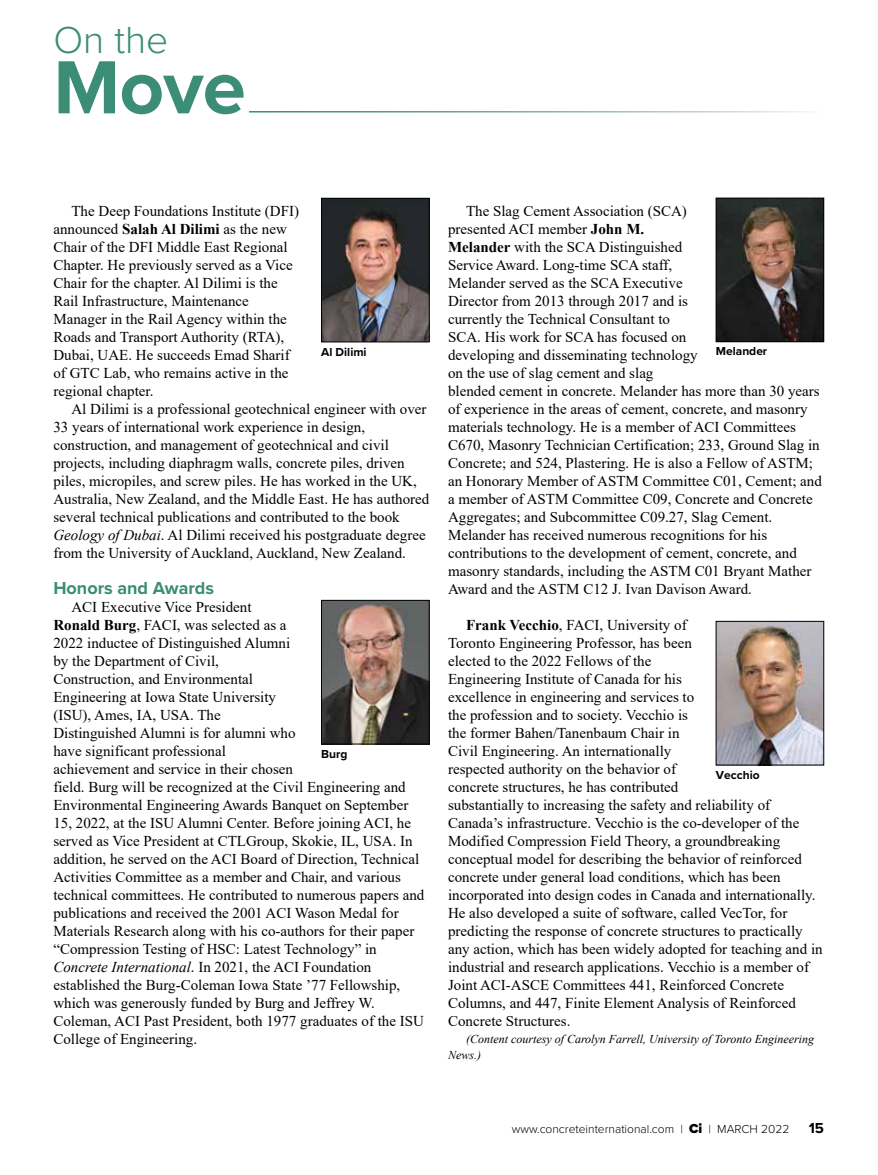
<style>
.page{position:relative;width:878px;height:1175px;background:#fff}
.page>*{position:absolute;margin:0;border:0;box-sizing:border-box;transform-origin:0 0}
.t1{font:700 78px "Proxima Nova";color:#3b8d75}
.t2{font:300 39px "Proxima Nova";color:#3b8d75}
.t3{font:700 18px "Proxima Nova";color:#3b8d75}
.t4{font:15px/18px "Times New Roman";color:#000}
.t5{font:700 15px "Proxima Nova";color:#000}
.t6{font:italic 12px/16.5px "Times New Roman";color:#000}
.t7{font:300 12px "Proxima Nova";color:#000}
.t8{font:700 12px "Proxima Nova";color:#000}
.s1{font-weight:700}
.s2{font-style:italic}
.s3{font-weight:900;font-size:13.5px}
</style>
<div class="page">
<img style="left:323px;top:200px;width:104px;height:140px">
<div style="left:321px;top:198px;width:108px;height:144px;border:1px solid #000"></div>
<img style="left:717px;top:200px;width:104px;height:140px">
<div style="left:715px;top:198px;width:108px;height:144px;border:1px solid #000"></div>
<img style="left:323px;top:602px;width:104px;height:140px">
<div style="left:321px;top:600px;width:108px;height:144px;border:1px solid #000"></div>
<img style="left:717px;top:623px;width:104px;height:140px">
<h2 class="t2" style="left:53px;top:11px;width:116px">On the</h2>
<h1 class="t1" style="left:53px;top:29px;width:194px">Move</h1>
<p class="t4" style="left:448px;top:201px;width:375px;text-indent:18px">The Slag Cement Association (SCA)<br>presented ACI member <span class="s1">John M.<br>Melander</span> with the SCA Distinguished<br>Service Award. Long-time SCA staff,<br>Melander served as the SCA Executive<br>Director from 2013 through 2017 and is<br>currently the Technical Consultant to<br>SCA. His work for SCA has focused on<br>developing and disseminating technology<br>on the use of slag cement and slag<br>blended cement in concrete. Melander has more than 30 years of experience in the areas of cement, concrete, and masonry materials technology. He is a member of ACI Committees C670, Masonry Technician Certification; 233, Ground Slag in Concrete; and 524, Plastering. He is also a Fellow of ASTM; an Honorary Member of ASTM Committee C01, Cement; and a member of ASTM Committee C09, Concrete and Concrete Aggregates; and Subcommittee C09.27, Slag Cement.<br>Melander has received numerous recognitions for his contributions to the development of cement, concrete, and masonry standards, including the ASTM C01 Bryant Mather Award and the ASTM C12 J. Ivan Davison Award.</p>
<p class="t4" style="left:448px;top:615px;width:376px;text-indent:18px"><span class="s1">Frank Vecchio</span>, FACI, University of<br>Toronto Engineering Professor, has been<br>elected to the 2022 Fellows of the<br>Engineering Institute of Canada for his<br>excellence in engineering and services to<br>the profession and to society. Vecchio is<br>the former Bahen/Tanenbaum Chair in<br>Civil Engineering. An internationally<br>respected authority on the behavior of<br>concrete structures, he has contributed<br>substantially to increasing the safety and reliability of Canada’s infrastructure. Vecchio is the co-developer of the Modified Compression Field Theory, a groundbreaking conceptual model for describing the behavior of reinforced concrete under general load conditions, which has been incorporated into design codes in Canada and internationally.<br>He also developed a suite of software, called VecTor, for predicting the response of concrete structures to practically any action, which has been widely adopted for teaching and in industrial and research applications. Vecchio is a member of Joint ACI-ASCE Committees 441, Reinforced Concrete Columns, and 447, Finite Element Analysis of Reinforced Concrete Structures.</p>
<p class="t6" style="left:448px;top:1030px;width:367px;text-indent:18px">(Content courtesy of Carolyn Farrell, University of Toronto Engineering<br>News.)</p>
<p class="t4" style="left:53px;top:201px;width:247px;text-indent:18px">The Deep Foundations Institute (DFI) announced <span class="s1">Salah Al Dilimi</span> as the new Chair of the DFI Middle East Regional Chapter. He previously served as a Vice Chair for the chapter. Al Dilimi is the Rail Infrastructure, Maintenance Manager in the Rail Agency within the Roads and Transport Authority (RTA), Dubai, UAE. He succeeds Emad Sharif of GTC Lab, who remains active in the regional chapter.</p>
<p class="t4" style="left:53px;top:399px;width:377px;text-indent:18px">Al Dilimi is a professional geotechnical engineer with over 33 years of international work experience in design, construction, and management of geotechnical and civil projects, including diaphragm walls, concrete piles, driven piles, micropiles, and screw piles. He has worked in the UK, Australia, New Zealand, and the Middle East. He has authored several technical publications and contributed to the book <span class="s2">Geology of Dubai</span>. Al Dilimi received his postgraduate degree from the University of Auckland, Auckland, New Zealand.</p>
<p class="t3" style="left:53px;top:574px;width:162px">Honors and Awards</p>
<p class="t4" style="left:53px;top:597px;width:372px;text-indent:18px">ACI Executive Vice President<br><span class="s1">Ronald Burg</span>, FACI, was selected as a<br>2022 inductee of Distinguished Alumni<br>by the Department of Civil,<br>Construction, and Environmental<br>Engineering at Iowa State University<br>(ISU), Ames, IA, USA. The<br>Distinguished Alumni is for alumni who<br>have significant professional<br>achievement and service in their chosen<br>field. Burg will be recognized at the Civil Engineering and Environmental Engineering Awards Banquet on September 15, 2022, at the ISU Alumni Center. Before joining ACI, he served as Vice President at CTLGroup, Skokie, IL, USA. In addition, he served on the ACI Board of Direction, Technical Activities Committee as a member and Chair, and various technical committees. He contributed to numerous papers and publications and received the 2001 ACI Wason Medal for Materials Research along with his co-authors for their paper “Compression Testing of HSC: Latest Technology” in <span class="s2">Concrete International</span>. In 2021, the ACI Foundation established the Burg‐Coleman Iowa State ’77 Fellowship, which was generously funded by Burg and Jeffrey W.<br>Coleman, ACI Past President, both 1977 graduates of the ISU College of Engineering.</p>
<p class="t8" style="left:321px;top:342px;width:47px">Al Dilimi</p>
<p class="t8" style="left:716px;top:342px;width:53px">Melander</p>
<p class="t8" style="left:321px;top:744px;width:28px">Burg</p>
<p class="t8" style="left:716px;top:765px;width:45px">Vecchio</p>
<p class="t7" style="left:512px;top:1119px;width:279px">www.concreteinternational.com | <span class="s3">Ci</span> | MARCH 2022</p>
<p class="t5" style="left:808px;top:1116px;width:17px">15</p>
</div>
